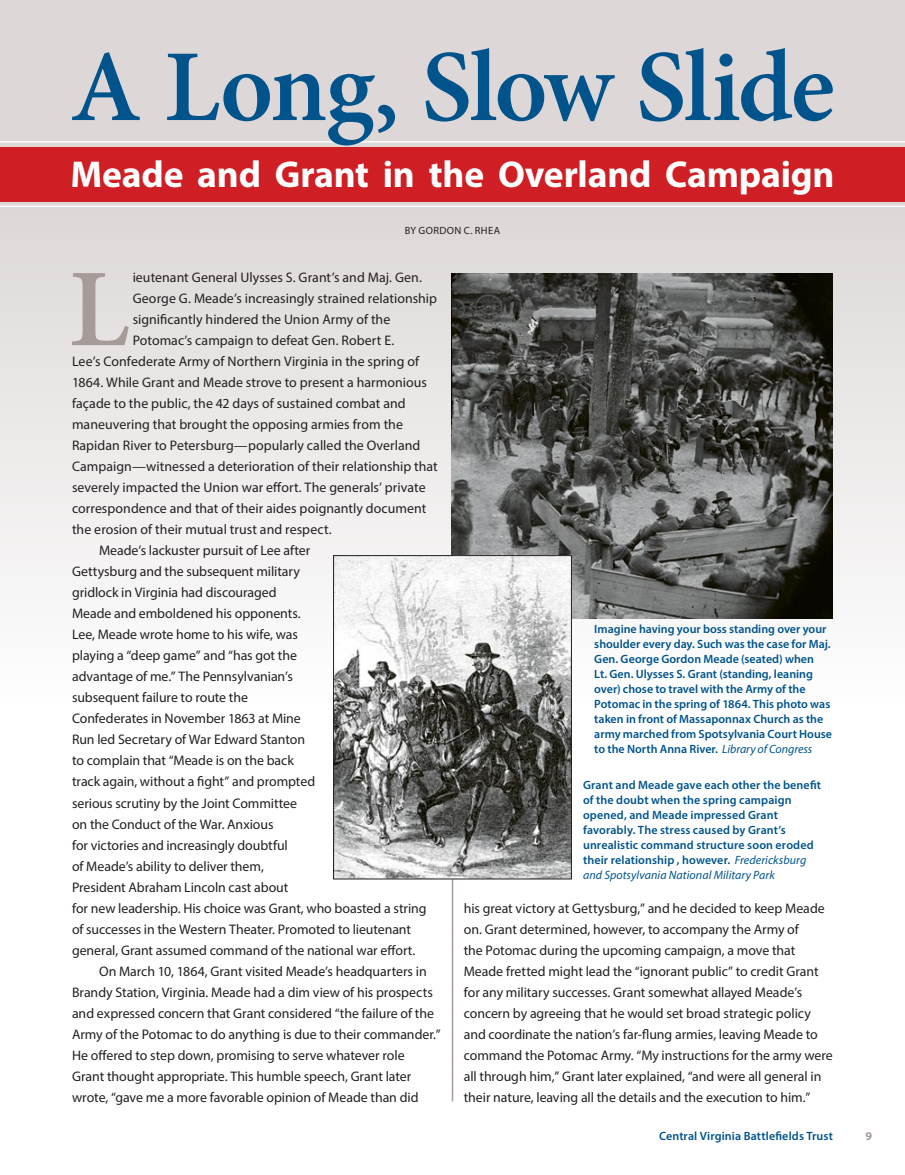
<style>
.page{position:relative;width:905px;height:1175px;background:#fff}
.page>*{position:absolute;margin:0;border:0;box-sizing:border-box;transform-origin:0 0}
.t1{font:600 110.85px "Minion Pro";color:#a69b98}
.t2{font:600 102px "Minion Pro";letter-spacing:-.02em;color:#00548b}
.t3{font:700 37.5px "Myriad Pro";letter-spacing:-.005em;color:#fff}
.t4{font:13.8px/21px "Myriad Pro";letter-spacing:-.005em;color:#231f20}
.t5{font:600 12px/15px "Myriad Pro";letter-spacing:.005em;color:#00548b}
.t6{font:700 12px "Myriad Pro";color:#a69b98}
.t7{font:10.5px "Myriad Pro";letter-spacing:.04em;color:#231f20}
.s1{font-weight:400;font-style:italic}
</style>
<div class="page">
<div style="left:0;top:0;width:904px;height:175px;background:#ddd8d7"></div>
<div style="left:0;top:201px;width:904px;height:501px;background:linear-gradient(to bottom,#dcd7d6,#fdfdfd)"></div>
<div style="left:0;top:147px;width:904px;height:54px;background:#cf1f25"></div>
<img style="left:452px;top:273px;width:380px;height:345px">
<hr style="left:0;top:141px;width:904px;height:1px;background:#fff">
<hr style="left:0;top:206px;width:904px;height:1px;background:#fff">
<hr style="left:452px;top:879px;width:1px;height:222px;background:#a69b98">
<img style="left:335px;top:557px;width:235px;height:320px">
<div style="left:333px;top:555px;width:239px;height:324px;border:1px solid #231f20"></div>
<h2 class="t2" style="left:70px;top:17px;width:766px">A Long, Slow Slide</h2>
<h3 class="t3" style="left:70px;top:150px;width:765px">Meade and Grant in the Overland Campaign</h3>
<p class="t7" style="left:404px;top:224px;width:97px">BY GORDON C. RHEA</p>
<h1 class="t1" style="left:69px;top:233px;width:62px">L</h1>
<p class="t4" style="left:133px;top:267px;width:291px">ieutenant General Ulysses S. Grant’s and Maj. Gen.</p>
<p class="t4" style="left:133px;top:288px;width:306px">George G. Meade’s increasingly strained relationship</p>
<p class="t4" style="left:133px;top:309px;width:259px">significantly hindered the Union Army of the</p>
<p class="t4" style="left:133px;top:330px;width:263px">Potomac’s campaign to defeat Gen. Robert E.</p>
<p class="t4" style="left:72px;top:351px;width:348px">Lee’s Confederate Army of Northern Virginia in the spring of</p>
<p class="t4" style="left:72px;top:372px;width:356px">1864. While Grant and Meade strove to present a harmonious</p>
<p class="t4" style="left:72px;top:393px;width:335px">façade to the public, the 42 days of sustained combat and</p>
<p class="t4" style="left:72px;top:414px;width:332px">maneuvering that brought the opposing armies from the</p>
<p class="t4" style="left:72px;top:435px;width:350px">Rapidan River to Petersburg—popularly called the Overland</p>
<p class="t4" style="left:72px;top:456px;width:367px">Campaign—witnessed a deterioration of their relationship that</p>
<p class="t4" style="left:72px;top:477px;width:355px">severely impacted the Union war effort. The generals’ private</p>
<p class="t4" style="left:72px;top:498px;width:356px">correspondence and that of their aides poignantly document</p>
<p class="t4" style="left:72px;top:519px;width:261px">the erosion of their mutual trust and respect.</p>
<p class="t4" style="left:99px;top:540px;width:213px">Meade’s lackuster pursuit of Lee after</p>
<p class="t4" style="left:72px;top:561px;width:229px">Gettysburg and the subsequent military</p>
<p class="t4" style="left:72px;top:582px;width:206px">gridlock in Virginia had discouraged</p>
<p class="t4" style="left:72px;top:603px;width:230px">Meade and emboldened his opponents.</p>
<p class="t4" style="left:72px;top:624px;width:227px">Lee, Meade wrote home to his wife, was</p>
<p class="t4" style="left:72px;top:645px;width:226px">playing a “deep game” and “has got the</p>
<p class="t4" style="left:72px;top:666px;width:222px">advantage of me.” The Pennsylvanian’s</p>
<p class="t4" style="left:72px;top:687px;width:177px">subsequent failure to route the</p>
<p class="t4" style="left:72px;top:708px;width:230px">Confederates in November 1863 at Mine</p>
<p class="t4" style="left:72px;top:729px;width:234px">Run led Secretary of War Edward Stanton</p>
<p class="t4" style="left:72px;top:750px;width:223px">to complain that “Meade is on the back</p>
<p class="t4" style="left:72px;top:771px;width:245px">track again, without a fight” and prompted</p>
<p class="t4" style="left:72px;top:792px;width:227px">serious scrutiny by the Joint Committee</p>
<p class="t4" style="left:72px;top:813px;width:203px">on the Conduct of the War. Anxious</p>
<p class="t4" style="left:72px;top:834px;width:217px">for victories and increasingly doubtful</p>
<p class="t4" style="left:72px;top:855px;width:193px">of Meade’s ability to deliver them,</p>
<p class="t4" style="left:72px;top:876px;width:218px">President Abraham Lincoln cast about</p>
<p class="t4" style="left:72px;top:897px;width:356px">for new leadership. His choice was Grant, who boasted a string</p>
<p class="t4" style="left:72px;top:918px;width:340px">of successes in the Western Theater. Promoted to lieutenant</p>
<p class="t4" style="left:72px;top:939px;width:345px">general, Grant assumed command of the national war effort.</p>
<p class="t4" style="left:99px;top:960px;width:329px">On March 10, 1864, Grant visited Meade’s headquarters in</p>
<p class="t4" style="left:72px;top:981px;width:362px">Brandy Station, Virginia. Meade had a dim view of his prospects</p>
<p class="t4" style="left:72px;top:1002px;width:363px">and expressed concern that Grant considered “the failure of the</p>
<p class="t4" style="left:72px;top:1023px;width:370px">Army of the Potomac to do anything is due to their commander.”</p>
<p class="t4" style="left:72px;top:1044px;width:334px">He offered to step down, promising to serve whatever role</p>
<p class="t4" style="left:72px;top:1065px;width:341px">Grant thought appropriate. This humble speech, Grant later</p>
<p class="t4" style="left:72px;top:1086px;width:348px">wrote, “gave me a more favorable opinion of Meade than did</p>
<p class="t5" style="left:594px;top:621px;width:239px">Imagine having your boss standing over your shoulder every day. Such was the case for Maj.<br>Gen. George Gordon Meade (seated) when<br>Lt. Gen. Ulysses S. Grant (standing, leaning over) chose to travel with the Army of the Potomac in the spring of 1864. This photo was taken in front of Massaponnax Church as the army marched from Spotsylvania Court House to the North Anna River. <span class="s1">Library of Congress</span></p>
<p class="t5" style="left:583px;top:777px;width:239px">Grant and Meade gave each other the benefit of the doubt when the spring campaign opened, and Meade impressed Grant favorably. The stress caused by Grant’s unrealistic command structure soon eroded their relationship , however. <span class="s1">Fredericksburg and Spotsylvania National Military Park</span></p>
<p class="t4" style="left:464px;top:897px;width:370px">his great victory at Gettysburg,” and he decided to keep Meade on. Grant determined, however, to accompany the Army of<br>the Potomac during the upcoming campaign, a move that Meade fretted might lead the “ignorant public” to credit Grant for any military successes. Grant somewhat allayed Meade’s concern by agreeing that he would set broad strategic policy and coordinate the nation’s far-flung armies, leaving Meade to command the Potomac Army. “My instructions for the army were all through him,” Grant later explained, “and were all general in their nature, leaving all the details and the execution to him.”</p>
<p class="t5" style="left:659px;top:1128px;width:175px">Central Virginia Battlefields Trust</p>
<p class="t6" style="left:865px;top:1128px;width:8px">9</p>
</div>
